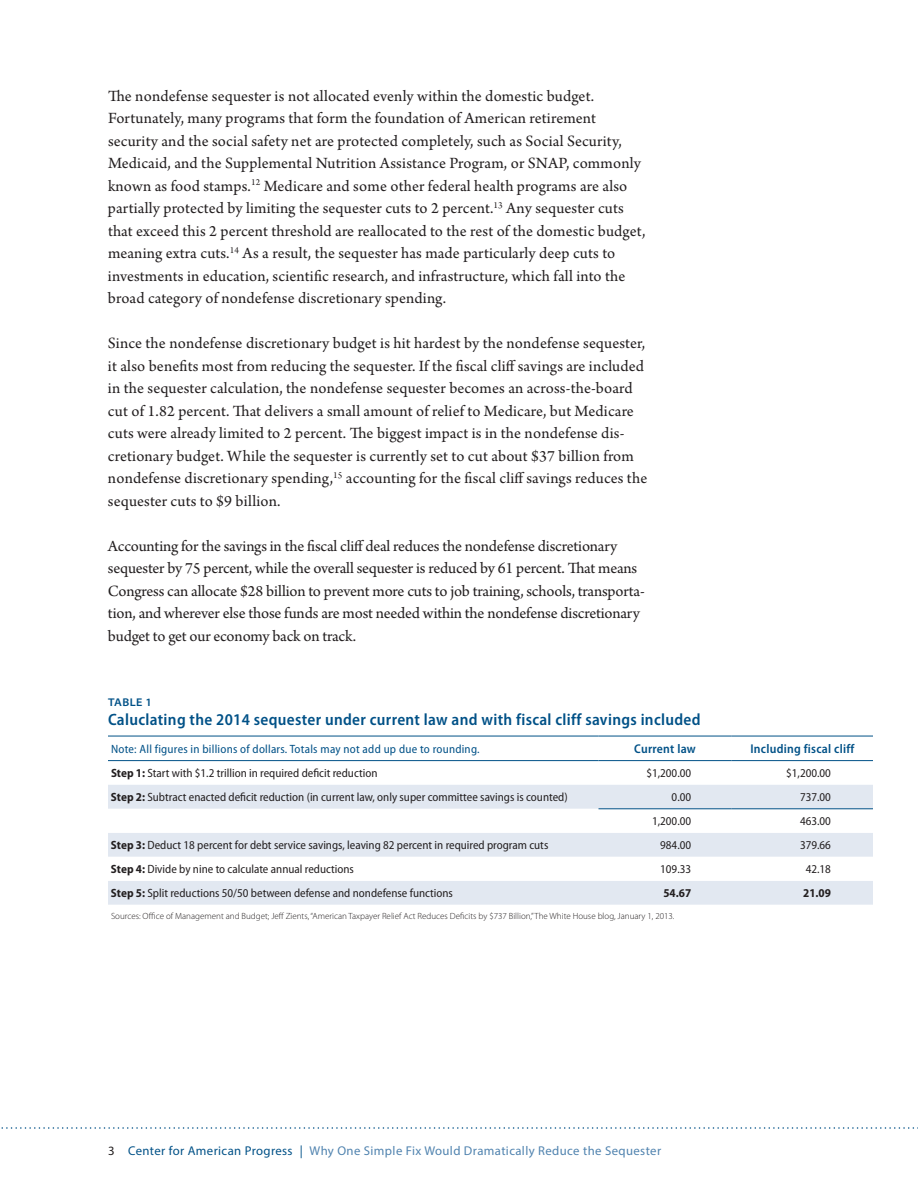
<style>
.page{position:relative;width:918px;height:1188px;background:#fff}
.page>*{position:absolute;margin:0;border:0;box-sizing:border-box;transform-origin:0 0}
.t1{font:16.5px/22.5px "Arno Pro";letter-spacing:.005em;color:#231f20}
.t2{font:600 semi-condensed 16.5px "Myriad Pro";letter-spacing:.02em;color:#005187}
.t3{font:12.75px "Myriad Pro";letter-spacing:.03em;color:#5083af}
.t4{font:600 semi-condensed 12.75px "Myriad Pro";letter-spacing:.02em;color:#005187}
.t5{font:semi-condensed 12px "Myriad Pro";color:#231f20}
.t6{font:semi-condensed 12px "Myriad Pro";letter-spacing:.02em;color:#005187}
.t7{font:700 semi-condensed 12px "Myriad Pro";color:#231f20}
.t8{font:600 semi-expanded 11.25px "Myriad Pro";letter-spacing:.04em;color:#005187}
.t9{font:300 9px "Myriad Pro";color:#231f20}
.s1{font-weight:700}
.s2{color:#231f20}
.s3{color:#005187}
</style>
<div class="page">
<svg style="left:1px;top:1127px;width:917px;height:2px"></svg>
<div style="left:108px;top:785px;width:765px;height:24px;background:#e2e8f1"></div>
<svg style="left:108px;top:833px;width:765px;height:72px;fill:#e2e8f1"></svg>
<hr style="left:598px;top:809px;width:134px;height:1px;background:#005187">
<hr style="left:732px;top:809px;width:141px;height:1px;background:#005187">
<hr style="left:108px;top:736px;width:490px;height:1px;background:#005187">
<hr style="left:598px;top:736px;width:134px;height:1px;background:#005187">
<hr style="left:732px;top:736px;width:141px;height:1px;background:#005187">
<hr style="left:108px;top:760px;width:490px;height:1px;background:#005187">
<hr style="left:598px;top:760px;width:134px;height:1px;background:#005187">
<hr style="left:732px;top:760px;width:141px;height:1px;background:#005187">
<p class="t1" style="left:108px;top:85px;width:539px">The nondefense sequester is not allocated evenly within the domestic budget.<br>Fortunately, many programs that form the foundation of American retirement security and the social safety net are protected completely, such as Social Security, Medicaid, and the Supplemental Nutrition Assistance Program, or SNAP, commonly known as food stamps.<sup>12</sup> Medicare and some other federal health programs are also partially protected by limiting the sequester cuts to 2 percent.<sup>13</sup> Any sequester cuts that exceed this 2 percent threshold are reallocated to the rest of the domestic budget, meaning extra cuts.<sup>14</sup> As a result, the sequester has made particularly deep cuts to investments in education, scientific research, and infrastructure, which fall into the broad category of nondefense discretionary spending.</p>
<p class="t1" style="left:108px;top:333px;width:541px">Since the nondefense discretionary budget is hit hardest by the nondefense sequester, it also benefits most from reducing the sequester. If the fiscal cliff savings are included in the sequester calculation, the nondefense sequester becomes an across-the-board cut of 1.82 percent. That delivers a small amount of relief to Medicare, but Medicare cuts were already limited to 2 percent. The biggest impact is in the nondefense dis&shy;cretionary budget. While the sequester is currently set to cut about $37 billion from nondefense discretionary spending,<sup>15</sup> accounting for the fiscal cliff savings reduces the sequester cuts to $9 billion.</p>
<p class="t1" style="left:108px;top:535px;width:538px">Accounting for the savings in the fiscal cliff deal reduces the nondefense discretionary sequester by 75 percent, while the overall sequester is reduced by 61 percent. That means Congress can allocate $28 billion to prevent more cuts to job training, schools, transporta&shy;tion, and wherever else those funds are most needed within the nondefense discretionary budget to get our economy back on track.</p>
<p class="t8" style="left:108px;top:696px;width:46px">TABLE 1</p>
<p class="t2" style="left:108px;top:711px;width:594px">Caluclating the 2014 sequester under current law and with fiscal cliff savings included</p>
<p class="t6" style="left:111px;top:743px;width:370px">Note: All figures in billions of dollars. Totals may not add up due to rounding.</p>
<p class="t4" style="left:634px;top:742px;width:63px">Current law</p>
<p class="t4" style="left:750px;top:742px;width:106px">Including fiscal cliff</p>
<p class="t5" style="left:111px;top:767px;width:268px"><span class="s1">Step 1:</span> Start with $1.2 trillion in required deficit reduction</p>
<p class="t5" style="left:646px;top:767px;width:46px">$1,200.00</p>
<p class="t5" style="left:786px;top:767px;width:46px">$1,200.00</p>
<p class="t5" style="left:111px;top:791px;width:458px"><span class="s1">Step 2:</span> Subtract enacted deficit reduction (in current law, only super committee savings is counted)</p>
<p class="t5" style="left:672px;top:791px;width:21px">0.00</p>
<p class="t5" style="left:800px;top:791px;width:32px">737.00</p>
<p class="t5" style="left:652px;top:815px;width:41px">1,200.00</p>
<p class="t5" style="left:800px;top:815px;width:32px">463.00</p>
<p class="t5" style="left:111px;top:839px;width:439px"><span class="s1">Step 3:</span> Deduct 18 percent for debt service savings, leaving 82 percent in required program cuts</p>
<p class="t5" style="left:660px;top:839px;width:32px">984.00</p>
<p class="t5" style="left:800px;top:839px;width:32px">379.66</p>
<p class="t5" style="left:111px;top:863px;width:244px"><span class="s1">Step 4:</span> Divide by nine to calculate annual reductions</p>
<p class="t5" style="left:660px;top:863px;width:32px">109.33</p>
<p class="t5" style="left:806px;top:863px;width:27px">42.18</p>
<p class="t5" style="left:111px;top:887px;width:344px"><span class="s1">Step 5:</span> Split reductions 50/50 between defense and nondefense functions</p>
<p class="t7" style="left:663px;top:887px;width:29px">54.67</p>
<p class="t7" style="left:803px;top:887px;width:29px">21.09</p>
<p class="t9" style="left:111px;top:911px;width:565px">Sources: Office of Management and Budget; Jeff Zients, “American Taxpayer Relief Act Reduces Deficits by $737 Billion,” The White House blog, January 1, 2013.</p>
<p class="t3" style="left:108px;top:1143px;width:555px"><span class="s2">3</span> <span class="s3">Center for American Progress |</span> Why One Simple Fix Would Dramatically Reduce the Sequester</p>
</div>
